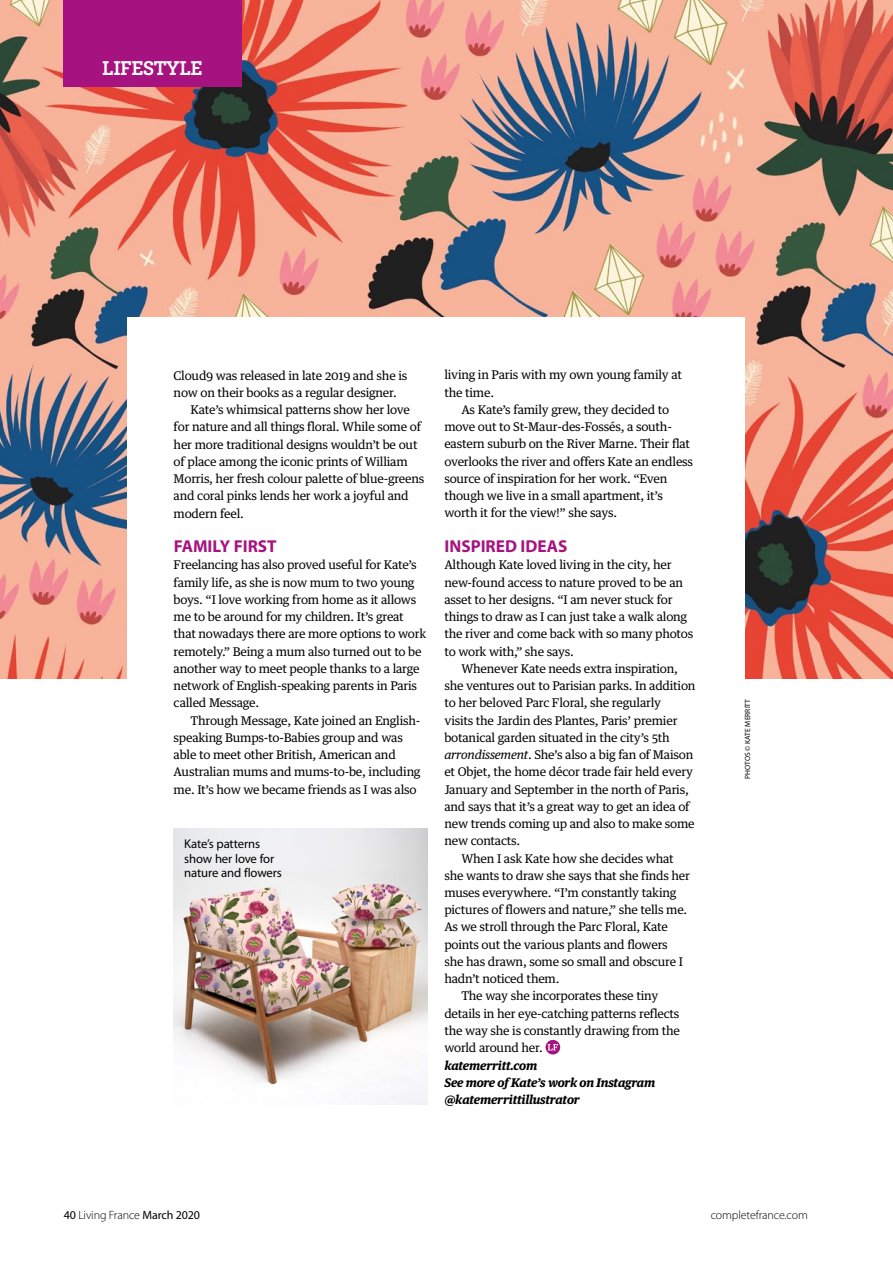
<style>
.page{position:relative;width:893px;height:1263px;background:#fff}
.page>*{position:absolute;margin:0;border:0;box-sizing:border-box;transform-origin:0 0}
.t1{font:700 21px "Archer";letter-spacing:-.02em;color:#fff}
.t2{font:700 17.25px "Myriad Pro";color:#a61380}
.t3{font:12.75px/14.2px "Myriad Pro";letter-spacing:-.01em;color:#000}
.t4{font:12px/17.2px "Guardian Text Egyp";letter-spacing:-.02em;color:#000}
.t5{font:italic 700 12px/17.2px "Guardian Text Egyp";letter-spacing:-.02em;color:#000}
.t6{font:300 12px "Myriad Pro";letter-spacing:-.01em;color:#000}
.t7{font:7.5px "Myriad Pro";letter-spacing:.01em;color:#000}
.s1{font-style:italic}
.s2{font-weight:400}
</style>
<div class="page">
<img style="left:0;top:0;width:893px;height:678px">
<div style="left:127px;top:318px;width:617px;height:441px;background:#fff"></div>
<svg style="left:546px;top:1040px;width:14px;height:14px"></svg>
<div style="left:64px;top:0;width:178px;height:86px;background:#a61380"></div>
<img style="left:174px;top:828px;width:253px;height:276px">
<h1 class="t1" style="left:102px;top:52px;width:102px">LIFESTYLE</h1>
<p class="t4" style="left:174px;top:365px;width:235px">Cloud9 was released in late 2019 and she is</p>
<p class="t4" style="left:174px;top:383px;width:225px">now on their books as a regular designer.</p>
<p class="t4" style="left:191px;top:400px;width:221px">Kate’s whimsical patterns show her love</p>
<p class="t4" style="left:174px;top:417px;width:249px">for nature and all things floral. While some of</p>
<p class="t4" style="left:174px;top:434px;width:245px">her more traditional designs wouldn’t be out</p>
<p class="t4" style="left:174px;top:452px;width:236px">of place among the iconic prints of William</p>
<p class="t4" style="left:174px;top:469px;width:252px">Morris, her fresh colour palette of blue-greens</p>
<p class="t4" style="left:174px;top:486px;width:237px">and coral pinks lends her work a joyful and</p>
<p class="t4" style="left:174px;top:503px;width:72px">modern feel.</p>
<h2 class="t2" style="left:174px;top:535px;width:104px">FAMILY FIRST</h2>
<p class="t4" style="left:174px;top:555px;width:254px">Freelancing has also proved useful for Kate’s family life, as she is now mum to two young boys. “I love working from home as it allows me to be around for my children. It’s great that nowadays there are more options to work remotely.” Being a mum also turned out to be another way to meet people thanks to a large network of English-speaking parents in Paris called Message.</p>
<p class="t4" style="left:174px;top:710px;width:248px;text-indent:17px">Through Message, Kate joined an English&shy;speaking Bumps-to-Babies group and was able to meet other British, American and Australian mums and mums-to-be, including me. It’s how we became friends as I was also</p>
<p class="t3" style="left:184px;top:837px;width:99px">Kate’s patterns show her love for nature and flowers</p>
<p class="t4" style="left:444px;top:365px;width:239px">living in Paris with my own young family at the time.</p>
<p class="t4" style="left:444px;top:400px;width:250px;text-indent:17px">As Kate’s family grew, they decided to move out to St-Maur-des-Fossés, a south&shy;eastern suburb on the River Marne. Their flat overlooks the river and offers Kate an endless source of inspiration for her work. “Even though we live in a small apartment, it’s worth it for the view!” she says.</p>
<h2 class="t2" style="left:445px;top:535px;width:124px">INSPIRED IDEAS</h2>
<p class="t4" style="left:444px;top:555px;width:250px">Although Kate loved living in the city, her new-found access to nature proved to be an asset to her designs. “I am never stuck for things to draw as I can just take a walk along the river and come back with so many photos to work with,” she says.</p>
<p class="t4" style="left:461px;top:659px;width:218px">Whenever Kate needs extra inspiration,</p>
<p class="t4" style="left:444px;top:676px;width:253px">she ventures out to Parisian parks. In addition</p>
<p class="t4" style="left:444px;top:693px;width:218px">to her beloved Parc Floral, she regularly</p>
<p class="t4" style="left:444px;top:710px;width:235px">visits the Jardin des Plantes, Paris’ premier</p>
<p class="t4" style="left:444px;top:728px;width:227px">botanical garden situated in the city’s 5th</p>
<p class="t4" style="left:444px;top:745px;width:250px"><span class="s1">arrondissement</span>. She’s also a big fan of Maison</p>
<p class="t4" style="left:444px;top:762px;width:250px">et Objet, the home décor trade fair held every</p>
<p class="t4" style="left:444px;top:779px;width:246px">January and September in the north of Paris,</p>
<p class="t4" style="left:444px;top:797px;width:247px">and says that it’s a great way to get an idea of</p>
<p class="t4" style="left:444px;top:814px;width:252px">new trends coming up and also to make some</p>
<p class="t4" style="left:444px;top:831px;width:78px">new contacts.</p>
<p class="t4" style="left:461px;top:848px;width:214px">When I ask Kate how she decides what</p>
<p class="t4" style="left:444px;top:866px;width:247px">she wants to draw she says that she finds her</p>
<p class="t4" style="left:444px;top:883px;width:233px">muses everywhere. “I’m constantly taking</p>
<p class="t4" style="left:444px;top:900px;width:244px">pictures of flowers and nature,” she tells me.</p>
<p class="t4" style="left:444px;top:917px;width:225px">As we stroll through the Parc Floral, Kate</p>
<p class="t4" style="left:444px;top:934px;width:225px">points out the various plants and flowers</p>
<p class="t4" style="left:444px;top:952px;width:240px">she has drawn, some so small and obscure I</p>
<p class="t4" style="left:444px;top:969px;width:117px">hadn’t noticed them.</p>
<p class="t4" style="left:461px;top:986px;width:198px">The way she incorporates these tiny</p>
<p class="t4" style="left:444px;top:1003px;width:237px">details in her eye-catching patterns reflects</p>
<p class="t4" style="left:444px;top:1021px;width:237px">the way she is constantly drawing from the</p>
<p class="t4" style="left:444px;top:1038px;width:100px">world around her.</p>
<p class="t5" style="left:444px;top:1055px;width:212px">katemerritt.com<br>See more of Kate’s work on Instagram @katemerrittillustrator</p>
<p class="t7" style="left:743px;top:779px;width:82px;rotate:-90deg">Photos © KATE MERRITT</p>
<p class="t6" style="left:64px;top:1208px;width:138px"><span class="s2">40</span> Living France <span class="s2">March 2020</span></p>
<p class="t6" style="left:711px;top:1208px;width:99px">completefrance.com</p>
</div>
